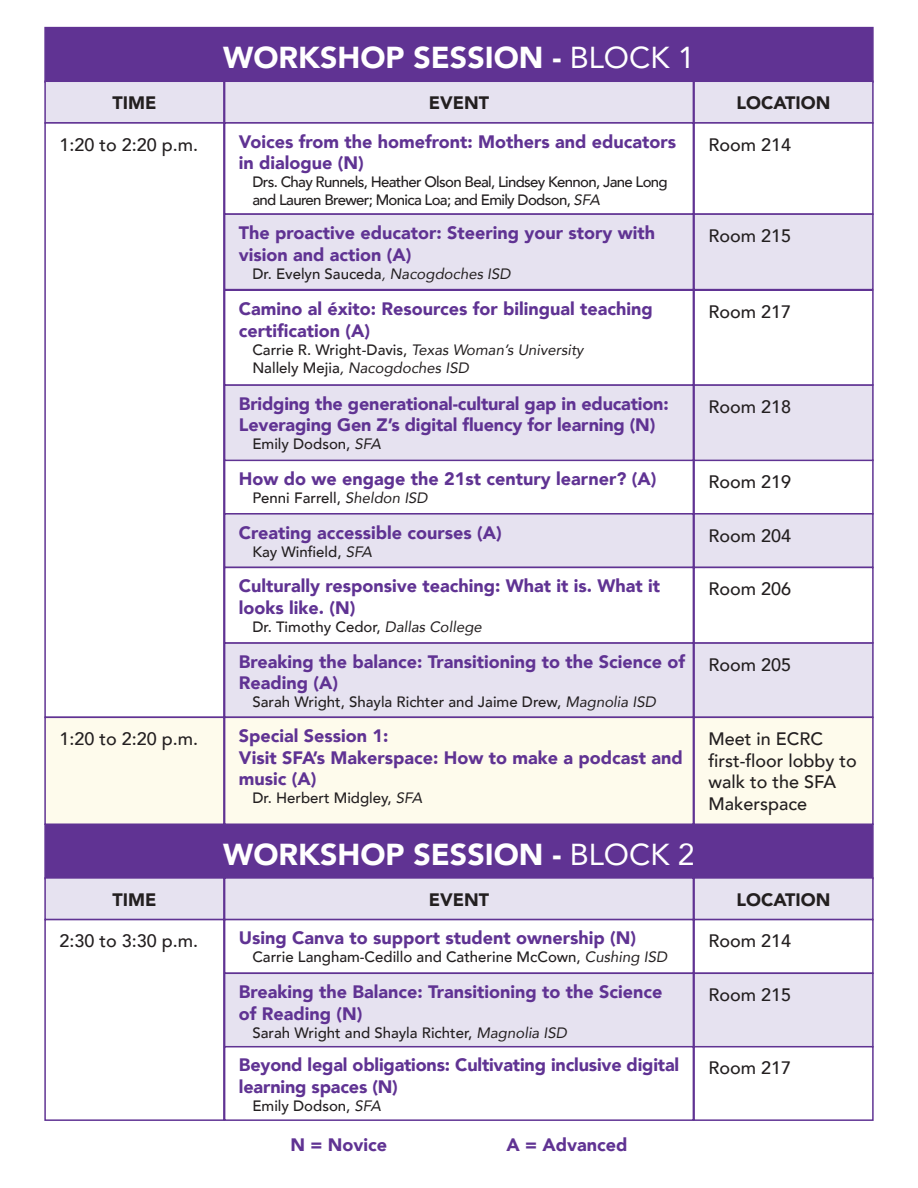
<style>
.page{position:relative;width:918px;height:1188px;background:#fff}
.page>*{position:absolute;margin:0;border:0;box-sizing:border-box;transform-origin:0 0}
.t1{font:900 30.3px "Avenir";color:#fff}
.t2{font:900 18px/21.6px "Avenir";color:#603393}
.t3{font:500 18px/21.6px "Avenir";color:#231f20}
.t4{font:900 18px "Avenir";color:#231f20}
.t5{font:500 15px "Avenir";color:#231f20}
.t6{font:500 15px/18px "Avenir";letter-spacing:-.045em;color:#231f20}
.t7{font:italic 15px "Avenir";color:#231f20}
.s1{font-weight:400}
.s2{font-weight:400;font-style:italic}
.s3{font-weight:500;font-style:normal}
</style>
<div class="page">
<div style="left:44px;top:27px;width:830px;height:56px;background:#603393"></div>
<div style="left:44px;top:824px;width:830px;height:55px;background:#603393"></div>
<div style="left:45px;top:81px;width:179px;height:42px;background:#e6e2f0"></div>
<div style="left:44px;top:81px;width:181px;height:43px;border:2px solid #603393"></div>
<div style="left:45px;top:878px;width:179px;height:42px;background:#e6e2f0"></div>
<div style="left:44px;top:877px;width:181px;height:43px;border:2px solid #603393"></div>
<div style="left:44px;top:122px;width:181px;height:596px;border:2px solid #603393"></div>
<div style="left:44px;top:919px;width:181px;height:202px;border:2px solid #603393"></div>
<div style="left:694px;top:81px;width:179px;height:42px;background:#e6e2f0"></div>
<div style="left:693px;top:81px;width:181px;height:43px;border:2px solid #603393"></div>
<div style="left:694px;top:878px;width:179px;height:42px;background:#e6e2f0"></div>
<div style="left:693px;top:877px;width:181px;height:43px;border:2px solid #603393"></div>
<div style="left:693px;top:122px;width:181px;height:93px;border:2px solid #603393"></div>
<div style="left:693px;top:919px;width:181px;height:55px;border:2px solid #603393"></div>
<div style="left:693px;top:459px;width:181px;height:56px;border:2px solid #603393"></div>
<div style="left:694px;top:514px;width:179px;height:53px;background:#e6e2f0"></div>
<div style="left:693px;top:513px;width:181px;height:55px;border:2px solid #603393"></div>
<div style="left:694px;top:214px;width:179px;height:76px;background:#e6e2f0"></div>
<div style="left:693px;top:213px;width:181px;height:77px;border:2px solid #603393"></div>
<div style="left:694px;top:385px;width:179px;height:75px;background:#e6e2f0"></div>
<div style="left:693px;top:384px;width:181px;height:77px;border:2px solid #603393"></div>
<div style="left:693px;top:290px;width:181px;height:96px;border:2px solid #603393"></div>
<div style="left:694px;top:643px;width:179px;height:74px;background:#e6e2f0"></div>
<div style="left:693px;top:642px;width:181px;height:76px;border:2px solid #603393"></div>
<div style="left:693px;top:567px;width:181px;height:77px;border:2px solid #603393"></div>
<div style="left:694px;top:717px;width:179px;height:107px;background:#fefbec"></div>
<div style="left:693px;top:717px;width:181px;height:108px;border:2px solid #603393"></div>
<div style="left:45px;top:717px;width:179px;height:107px;background:#fefbec"></div>
<div style="left:44px;top:717px;width:181px;height:108px;border:2px solid #603393"></div>
<div style="left:225px;top:81px;width:468px;height:42px;background:#e6e2f0"></div>
<div style="left:224px;top:81px;width:470px;height:43px;border:2px solid #603393"></div>
<div style="left:225px;top:878px;width:468px;height:42px;background:#e6e2f0"></div>
<div style="left:224px;top:877px;width:470px;height:43px;border:2px solid #603393"></div>
<div style="left:224px;top:122px;width:470px;height:93px;border:2px solid #603393"></div>
<div style="left:224px;top:919px;width:470px;height:55px;border:2px solid #603393"></div>
<div style="left:694px;top:973px;width:179px;height:74px;background:#e6e2f0"></div>
<div style="left:693px;top:973px;width:181px;height:74px;border:2px solid #603393"></div>
<div style="left:693px;top:1046px;width:181px;height:75px;border:2px solid #603393"></div>
<div style="left:225px;top:973px;width:468px;height:74px;background:#e6e2f0"></div>
<div style="left:224px;top:973px;width:470px;height:74px;border:2px solid #603393"></div>
<div style="left:224px;top:1046px;width:470px;height:75px;border:2px solid #603393"></div>
<div style="left:225px;top:514px;width:468px;height:53px;background:#e6e2f0"></div>
<div style="left:224px;top:513px;width:470px;height:55px;border:2px solid #603393"></div>
<div style="left:225px;top:214px;width:468px;height:76px;background:#e6e2f0"></div>
<div style="left:224px;top:213px;width:470px;height:77px;border:2px solid #603393"></div>
<div style="left:225px;top:385px;width:468px;height:75px;background:#e6e2f0"></div>
<div style="left:224px;top:384px;width:470px;height:77px;border:2px solid #603393"></div>
<div style="left:224px;top:290px;width:470px;height:96px;border:2px solid #603393"></div>
<div style="left:225px;top:643px;width:468px;height:74px;background:#e6e2f0"></div>
<div style="left:224px;top:642px;width:470px;height:76px;border:2px solid #603393"></div>
<div style="left:224px;top:567px;width:470px;height:77px;border:2px solid #603393"></div>
<div style="left:225px;top:717px;width:468px;height:107px;background:#fefbec"></div>
<div style="left:224px;top:717px;width:470px;height:108px;border:2px solid #603393"></div>
<p class="t1" style="left:223px;top:31px;width:473px">WORKSHOP SESSION - <span class="s1">BLOCK 1</span></p>
<p class="t4" style="left:112px;top:87px;width:45px">TIME</p>
<p class="t4" style="left:429px;top:87px;width:62px">EVENT</p>
<p class="t4" style="left:737px;top:87px;width:95px">LOCATION</p>
<p class="t3" style="left:59px;top:133px;width:140px">1:20 to 2:20 p.m.</p>
<p class="t2" style="left:239px;top:130px;width:439px">Voices from the homefront: Mothers and educators in dialogue (N)</p>
<p class="t6" style="left:252px;top:172px;width:417px">Drs. Chay Runnels, Heather Olson Beal, Lindsey Kennon, Jane Long and Lauren Brewer; Monica Loa; and Emily Dodson, <span class="s2">SFA</span></p>
<p class="t3" style="left:708px;top:133px;width:84px">Room 214</p>
<p class="t2" style="left:239px;top:221px;width:418px">The proactive educator: Steering your story with vision and action (A)</p>
<p class="t5" style="left:252px;top:260px;width:260px">Dr. Evelyn Sauceda<span class="s2">,</span> <span class="s2">Nacogdoches ISD</span></p>
<p class="t3" style="left:708px;top:224px;width:84px">Room 215</p>
<p class="t2" style="left:239px;top:297px;width:415px">Camino al éxito: Resources for bilingual teaching</p>
<p class="t2" style="left:239px;top:319px;width:133px">certification (A)</p>
<p class="t7" style="left:252px;top:340px;width:333px"><span class="s3">Carrie R. Wright-Davis,</span> Texas Woman’s University</p>
<p class="t7" style="left:252px;top:358px;width:218px"><span class="s3">Nallely Mejia</span>, Nacogdoches ISD</p>
<p class="t3" style="left:708px;top:300px;width:84px">Room 217</p>
<p class="t2" style="left:239px;top:392px;width:431px">Bridging the generational-cultural gap in education:<br>Leveraging Gen Z’s digital fluency for learning (N)</p>
<p class="t5" style="left:252px;top:431px;width:130px">Emily Dodson, <span class="s2">SFA</span></p>
<p class="t3" style="left:708px;top:395px;width:84px">Room 218</p>
<p class="t2" style="left:239px;top:467px;width:419px">How do we engage the 21st century learner? (A)</p>
<p class="t5" style="left:252px;top:485px;width:177px">Penni Farrell, <span class="s2">Sheldon ISD</span></p>
<p class="t2" style="left:239px;top:521px;width:264px">Creating accessible courses (A)</p>
<p class="t5" style="left:252px;top:538px;width:121px">Kay Winfield, <span class="s2">SFA</span></p>
<p class="t3" style="left:708px;top:470px;width:84px">Room 219</p>
<p class="t3" style="left:708px;top:524px;width:84px">Room 204</p>
<p class="t2" style="left:239px;top:575px;width:423px">Culturally responsive teaching: What it is. What it</p>
<p class="t2" style="left:239px;top:596px;width:118px">looks like. (N)</p>
<p class="t5" style="left:252px;top:614px;width:231px">Dr. Timothy Cedor, <span class="s2">Dallas College</span></p>
<p class="t3" style="left:708px;top:577px;width:84px">Room 206</p>
<p class="t2" style="left:239px;top:650px;width:448px">Breaking the balance: Transitioning to the Science of<br>Reading (A)</p>
<p class="t5" style="left:252px;top:689px;width:405px">Sarah Wright, Shayla Richter and Jaime Drew, <span class="s2">Magnolia ISD</span></p>
<p class="t3" style="left:708px;top:653px;width:84px">Room 205</p>
<p class="t3" style="left:59px;top:727px;width:140px">1:20 to 2:20 p.m.</p>
<p class="t2" style="left:239px;top:725px;width:151px">Special Session 1:</p>
<p class="t2" style="left:239px;top:746px;width:445px">Visit SFA’s Makerspace: How to make a podcast and</p>
<p class="t2" style="left:239px;top:768px;width:79px">music (A)</p>
<p class="t5" style="left:252px;top:785px;width:172px">Dr. Herbert Midgley, <span class="s2">SFA</span></p>
<p class="t3" style="left:708px;top:727px;width:150px">Meet in ECRC first-floor lobby to walk to the SFA<br>Makerspace</p>
<p class="t1" style="left:223px;top:828px;width:473px">WORKSHOP SESSION - <span class="s1">BLOCK 2</span></p>
<p class="t4" style="left:112px;top:884px;width:45px">TIME</p>
<p class="t4" style="left:429px;top:884px;width:62px">EVENT</p>
<p class="t4" style="left:737px;top:884px;width:95px">LOCATION</p>
<p class="t3" style="left:59px;top:929px;width:140px">2:30 to 3:30 p.m.</p>
<p class="t2" style="left:239px;top:927px;width:399px">Using Canva to support student ownership (N)</p>
<p class="t5" style="left:252px;top:944px;width:416px">Carrie Langham-Cedillo and Catherine McCown, <span class="s2">Cushing ISD</span></p>
<p class="t3" style="left:708px;top:929px;width:84px">Room 214</p>
<p class="t2" style="left:239px;top:981px;width:425px">Breaking the Balance: Transitioning to the Science of Reading (N)</p>
<p class="t5" style="left:252px;top:1019px;width:316px">Sarah Wright and Shayla Richter, <span class="s2">Magnolia ISD</span></p>
<p class="t2" style="left:239px;top:1054px;width:442px">Beyond legal obligations: Cultivating inclusive digital learning spaces (N)</p>
<p class="t5" style="left:252px;top:1093px;width:130px">Emily Dodson, <span class="s2">SFA</span></p>
<p class="t3" style="left:708px;top:983px;width:84px">Room 215</p>
<p class="t3" style="left:708px;top:1056px;width:84px">Room 217</p>
<p class="t2" style="left:291px;top:1133px;width:98px">N = Novice</p>
<p class="t2" style="left:507px;top:1133px;width:122px">A = Advanced</p>
</div>
